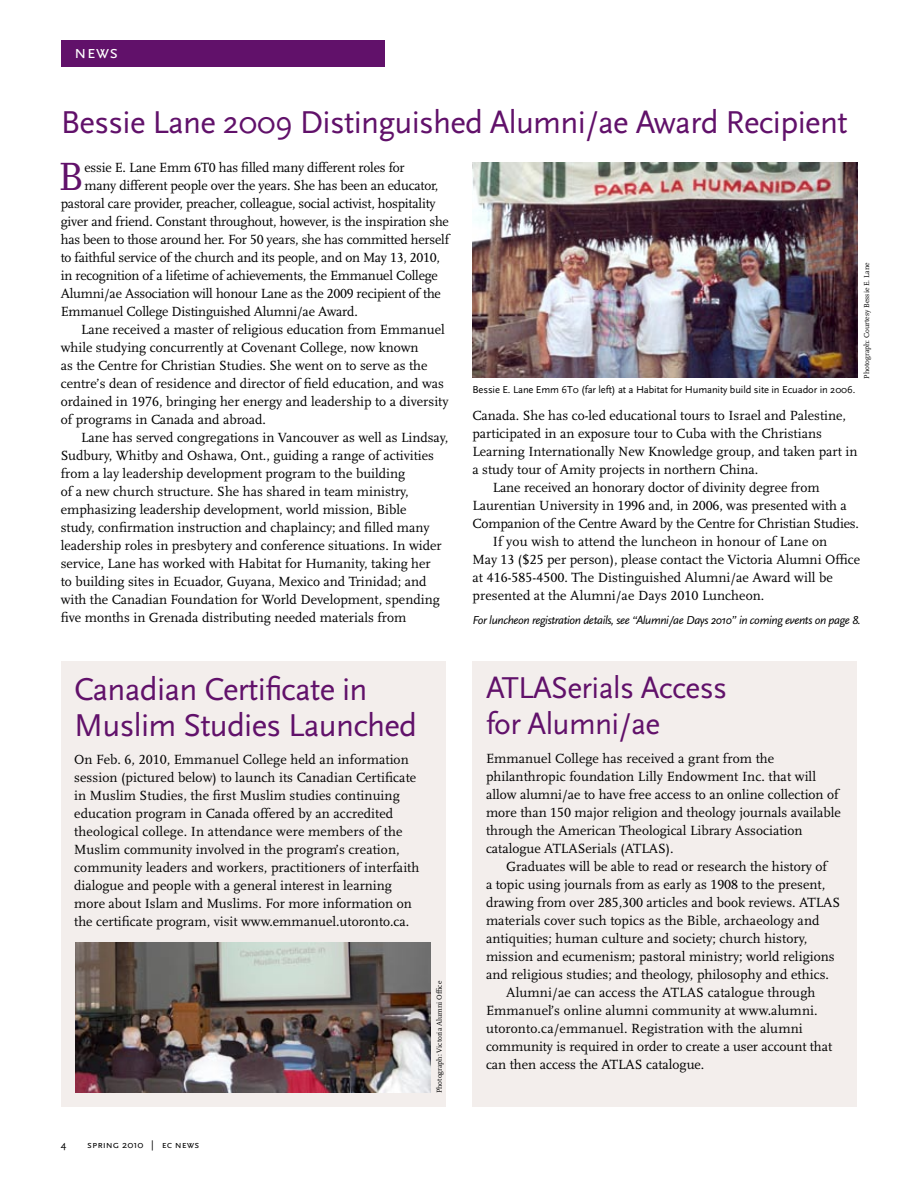
<style>
.page{position:relative;width:918px;height:1188px;background:#fff}
.page>*{position:absolute;margin:0;border:0;box-sizing:border-box;transform-origin:0 0}
.t1{font:41.1px "FF Scala";color:#61116a}
.t2{font:33px/36px "Scala Sans";letter-spacing:-.02em;color:#61116a}
.t3{font:31.5px/36px "Scala Sans";letter-spacing:-.02em;color:#61116a}
.t4{font:18.75px "Scala Sans Caps";color:#fff}
.t5{font:13.8px/18px "Scala LF";color:#000}
.t6{font:italic 12px "Scala Sans";letter-spacing:-.03em;color:#000}
.t7{font:10.5px "Scala Sans";letter-spacing:-.01em;color:#000}
.t8{font:10.5px "Scala Sans Caps";color:#000}
.t9{font:7.5px "Scala LF";color:#000}
.s1{font-family:"Scala Sans"}
</style>
<div class="page">
<div style="left:61px;top:40px;width:324px;height:28px;background:#61116a"></div>
<div style="left:472px;top:662px;width:385px;height:445px;background:#f3eeec"></div>
<div style="left:61px;top:662px;width:385px;height:445px;background:#f3eeec"></div>
<img style="left:76px;top:942px;width:354px;height:151px">
<img style="left:472px;top:162px;width:385px;height:216px">
<h3 class="t4" style="left:74px;top:42px;width:45px">news</h3>
<h2 class="t2" style="left:61px;top:104px;width:788px">Bessie Lane 2009 Distinguished Alumni/ae Award Recipient</h2>
<h1 class="t1" style="left:58px;top:155px;width:27px">B</h1>
<p class="t5" style="left:84px;top:159px;width:322px">essie E. Lane Emm 6T0 has filled many different roles for</p>
<p class="t5" style="left:84px;top:177px;width:355px">many different people over the years. She has been an educator,</p>
<p class="t5" style="left:61px;top:195px;width:376px">pastoral care provider, preacher, colleague, social activist, hospitality</p>
<p class="t5" style="left:61px;top:213px;width:390px">giver and friend. Constant throughout, however, is the inspiration she</p>
<p class="t5" style="left:61px;top:231px;width:390px">has been to those around her. For 50 years, she has committed herself</p>
<p class="t5" style="left:61px;top:249px;width:381px">to faithful service of the church and its people, and on May 13, 2010,</p>
<p class="t5" style="left:61px;top:267px;width:379px">in recognition of a lifetime of achievements, the Emmanuel College</p>
<p class="t5" style="left:61px;top:285px;width:382px">Alumni/ae Association will honour Lane as the 2009 recipient of the</p>
<p class="t5" style="left:61px;top:303px;width:299px">Emmanuel College Distinguished Alumni/ae Award.</p>
<p class="t5" style="left:81px;top:321px;width:365px">Lane received a master of religious education from Emmanuel</p>
<p class="t5" style="left:61px;top:339px;width:359px">while studying concurrently at Covenant College, now known</p>
<p class="t5" style="left:61px;top:357px;width:368px">as the Centre for Christian Studies. She went on to serve as the</p>
<p class="t5" style="left:61px;top:375px;width:385px">centre’s dean of residence and director of field education, and was</p>
<p class="t5" style="left:61px;top:393px;width:389px">ordained in 1976, bringing her energy and leadership to a diversity</p>
<p class="t5" style="left:61px;top:411px;width:207px">of programs in Canada and abroad.</p>
<p class="t5" style="left:81px;top:429px;width:369px">Lane has served congregations in Vancouver as well as Lindsay,</p>
<p class="t5" style="left:61px;top:447px;width:375px">Sudbury, Whitby and Oshawa, Ont., guiding a range of activities</p>
<p class="t5" style="left:61px;top:465px;width:346px">from a lay leadership development program to the building</p>
<p class="t5" style="left:61px;top:483px;width:350px">of a new church structure. She has shared in team ministry,</p>
<p class="t5" style="left:61px;top:501px;width:347px">emphasizing leadership development, world mission, Bible</p>
<p class="t5" style="left:61px;top:519px;width:371px">study, confirmation instruction and chaplaincy; and filled many</p>
<p class="t5" style="left:61px;top:537px;width:383px">leadership roles in presbytery and conference situations. In wider</p>
<p class="t5" style="left:61px;top:555px;width:371px">service, Lane has worked with Habitat for Humanity, taking her</p>
<p class="t5" style="left:61px;top:573px;width:367px">to building sites in Ecuador, Guyana, Mexico and Trinidad; and</p>
<p class="t5" style="left:61px;top:591px;width:381px">with the Canadian Foundation for World Development, spending</p>
<p class="t5" style="left:61px;top:609px;width:347px">five months in Grenada distributing needed materials from</p>
<h2 class="t2" style="left:74px;top:671px;width:344px">Canadian Certificate in<br>Muslim Studies Launched</h2>
<p class="t5" style="left:74px;top:751px;width:347px">On Feb. 6, 2010, Emmanuel College held an information session (pictured below) to launch its Canadian Certificate in Muslim Studies, the first Muslim studies continuing education program in Canada offered by an accredited theological college. In attendance were members of the Muslim community involved in the program’s creation, community leaders and workers, practitioners of interfaith dialogue and people with a general interest in learning more about Islam and Muslims. For more information on the certificate program, visit www.emmanuel.utoronto.ca.</p>
<p class="t7" style="left:61px;top:1138px;width:7px">4</p>
<p class="t8" style="left:87px;top:1138px;width:114px">spring <span class="s1">2010</span> | ec news</p>
<p class="t9" style="left:435px;top:1093px;width:114px;rotate:-90deg">Photograph: Victoria Alumni Office</p>
<p class="t7" style="left:472px;top:383px;width:384px">Bessie E. Lane Emm 6T0 (far left) at a Habitat for Humanity build site in Ecuador in 2006.</p>
<p class="t9" style="left:863px;top:379px;width:117px;rotate:-90deg">Photograph: Courtesy Bessie E. Lane</p>
<p class="t5" style="left:473px;top:406px;width:375px">Canada. She has co-led educational tours to Israel and Palestine,</p>
<p class="t5" style="left:473px;top:424px;width:351px">participated in an exposure tour to Cuba with the Christians</p>
<p class="t5" style="left:473px;top:442px;width:386px">Learning Internationally New Knowledge group, and taken part in</p>
<p class="t5" style="left:473px;top:460px;width:287px">a study tour of Amity projects in northern China.</p>
<p class="t5" style="left:493px;top:478px;width:328px">Lane received an honorary doctor of divinity degree from</p>
<p class="t5" style="left:473px;top:496px;width:376px">Laurentian University in 1996 and, in 2006, was presented with a</p>
<p class="t5" style="left:473px;top:514px;width:388px">Companion of the Centre Award by the Centre for Christian Studies.</p>
<p class="t5" style="left:493px;top:532px;width:336px">If you wish to attend the luncheon in honour of Lane on</p>
<p class="t5" style="left:473px;top:550px;width:389px">May 13 ($25 per person), please contact the Victoria Alumni Office</p>
<p class="t5" style="left:473px;top:568px;width:362px">at 416-585-4500. The Distinguished Alumni/ae Award will be</p>
<p class="t5" style="left:473px;top:586px;width:293px">presented at the Alumni/ae Days 2010 Luncheon.</p>
<p class="t6" style="left:472px;top:613px;width:390px">For luncheon registration details, see “Alumni/ae Days 2010” in coming events on page 8.</p>
<h3 class="t3" style="left:486px;top:671px;width:243px">ATLASerials Access for Alumni/ae</h3>
<p class="t5" style="left:486px;top:750px;width:356px">Emmanuel College has received a grant from the philanthropic foundation Lilly Endowment Inc. that will allow alumni/ae to have free access to an online collection of more than 150 major religion and theology journals available through the American Theological Library Association catalogue ATLASerials (ATLAS).</p>
<p class="t5" style="left:506px;top:858px;width:322px">Graduates will be able to read or research the history of</p>
<p class="t5" style="left:486px;top:876px;width:341px">a topic using journals from as early as 1908 to the present,</p>
<p class="t5" style="left:486px;top:894px;width:356px">drawing from over 285,300 articles and book reviews. ATLAS</p>
<p class="t5" style="left:486px;top:912px;width:335px">materials cover such topics as the Bible, archaeology and</p>
<p class="t5" style="left:486px;top:930px;width:323px">antiquities; human culture and society; church history,</p>
<p class="t5" style="left:486px;top:948px;width:350px">mission and ecumenism; pastoral ministry; world religions</p>
<p class="t5" style="left:486px;top:966px;width:345px">and religious studies; and theology, philosophy and ethics.</p>
<p class="t5" style="left:506px;top:984px;width:311px">Alumni/ae can access the ATLAS catalogue through</p>
<p class="t5" style="left:486px;top:1002px;width:333px">Emmanuel’s online alumni community at www.alumni.</p>
<p class="t5" style="left:486px;top:1020px;width:318px">utoronto.ca/emmanuel. Registration with the alumni</p>
<p class="t5" style="left:486px;top:1038px;width:348px">community is required in order to create a user account that</p>
<p class="t5" style="left:486px;top:1056px;width:220px">can then access the ATLAS catalogue.</p>
</div>
